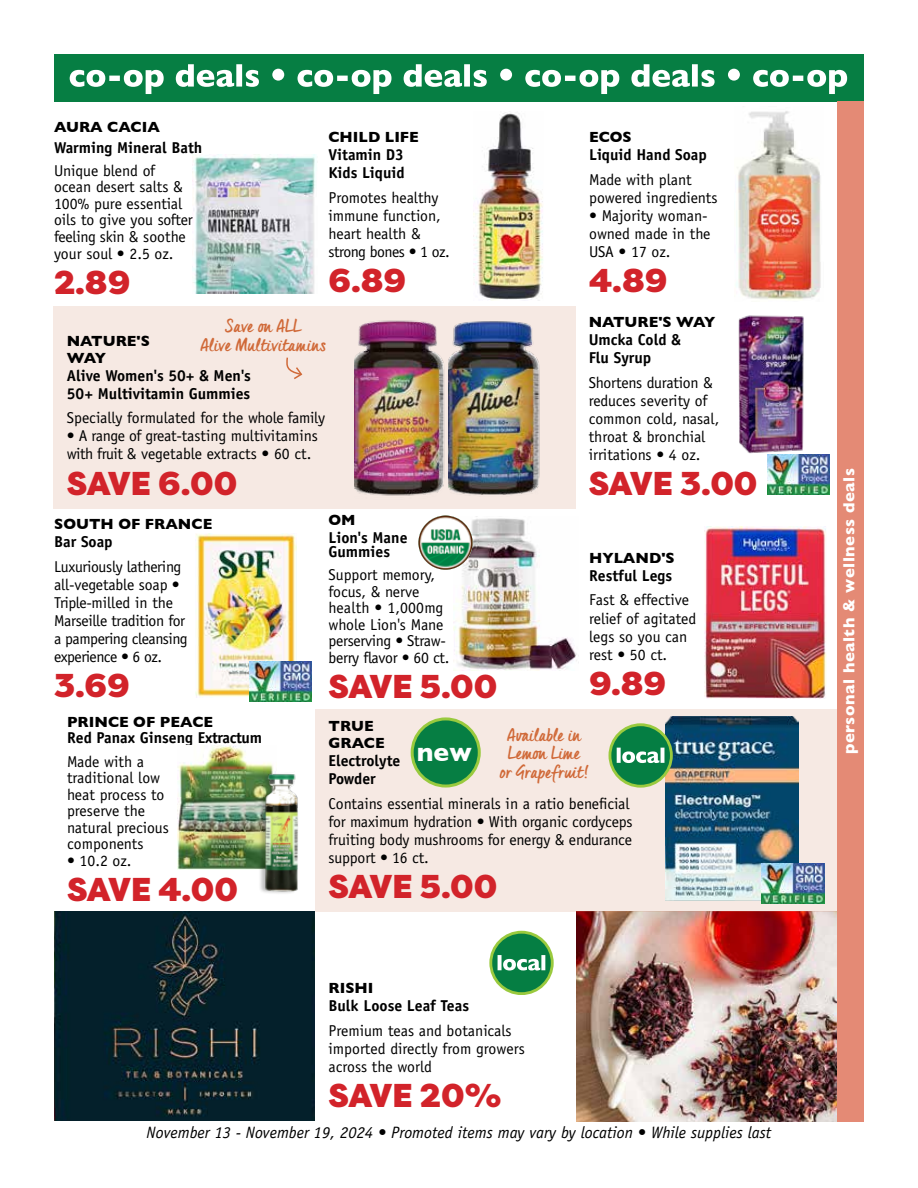
<style>
.page{position:relative;width:918px;height:1188px;background:#fff}
.page>*{position:absolute;margin:0;border:0;box-sizing:border-box;transform-origin:0 0}
.t1{font:900 33px "Filson Pro";color:#d2232a}
.t2{font:700 26.25px "Gill Sans";color:#fff}
.t3{font:700 18px/18.8px "Quintus";letter-spacing:.015em;color:#d06938;text-align:center}
.t4{font:italic 16.5px "Officina Sans Std";color:#000}
.t5{font:700 16.5px "Gill Sans";letter-spacing:.03em;color:#fff}
.t6{font:15.75px/18px "Officina Sans Std";color:#000}
.t7{font:700 15.75px/18px "Officina Sans Std";color:#000}
.t8{font:15.75px/18px "Officina Sans Std";letter-spacing:-.02em;color:#000}
.t9{font:700 15px/16.5px "Gill Sans";color:#000}
</style>
<div class="page">
<div style="left:54px;top:307px;width:522px;height:202px;background:#f6e9e3"></div>
<img style="left:54px;top:911px;width:261px;height:210px">
<img style="left:576px;top:912px;width:261px;height:209px">
<img style="left:738px;top:315px;width:69px;height:140px">
<img style="left:177px;top:746px;width:97px;height:123px">
<img style="left:454px;top:516px;width:125px;height:155px">
<img style="left:196px;top:534px;width:101px;height:163px">
<div style="left:315px;top:709px;width:522px;height:202px;background:#f6e9e3"></div>
<div style="left:54px;top:54px;width:810px;height:47px;background:#067e43"></div>
<svg style="left:70px;top:64px;width:777px;height:30px"></svg>
<img style="left:192px;top:154px;width:124px;height:139px">
<img style="left:474px;top:112px;width:69px;height:188px">
<img style="left:736px;top:111px;width:85px;height:189px">
<img style="left:249px;top:662px;width:63px;height:40px">
<img style="left:705px;top:527px;width:122px;height:171px">
<img style="left:767px;top:455px;width:63px;height:40px">
<img style="left:418px;top:516px;width:55px;height:54px;border-radius:26px">
<img style="left:453px;top:321px;width:87px;height:174px">
<img style="left:355px;top:320px;width:98px;height:176px">
<div style="left:259px;top:769px;width:42px;height:126px;background:#000;opacity:.25"></div>
<img style="left:263px;top:771px;width:38px;height:121px">
<div style="left:412px;top:719px;width:67px;height:67px;background:#067e43;border-radius:50%"></div>
<div style="left:411px;top:717px;width:70px;height:71px;border:3px solid #99ca3e;border-radius:50%"></div>
<img style="left:666px;top:716px;width:132px;height:184px">
<img style="left:762px;top:864px;width:63px;height:40px">
<svg style="left:609px;top:723px;width:64px;height:65px"></svg>
<svg style="left:286px;top:357px;width:17px;height:23px"></svg>
<div style="left:837px;top:101px;width:27px;height:1020px;background:#e48a75"></div>
<svg style="left:489px;top:931px;width:65px;height:64px"></svg>
<p class="t9" style="left:54px;top:118px;width:107px">AURA CACIA</p>
<p class="t7" style="left:54px;top:138px;width:150px">Warming Mineral Bath</p>
<p class="t6" style="left:54px;top:162px;width:140px;line-height:16.5px">Unique blend of ocean desert salts &amp;<br>100% pure essential oils to give you softer feeling skin &amp; soothe your soul • 2.5 oz.</p>
<h1 class="t1" style="left:54px;top:262px;width:78px">2.89</h1>
<p class="t9" style="left:328px;top:129px;width:92px">CHILD LIFE</p>
<p class="t7" style="left:328px;top:146px;width:78px">Vitamin D3<br>Kids Liquid</p>
<p class="t6" style="left:328px;top:189px;width:123px">Promotes healthy immune function, heart health &amp; strong bones • 1 oz.</p>
<h1 class="t1" style="left:328px;top:260px;width:79px">6.89</h1>
<p class="t3" style="left:201px;top:317px;width:127px">Save on ALL<br>Alive Multivitamins</p>
<p class="t9" style="left:67px;top:332px;width:85px">NATURE'S<br>WAY</p>
<p class="t7" style="left:67px;top:366px;width:186px">Alive Women's 50+ &amp; Men's<br>50+ Multivitamin Gummies</p>
<p class="t6" style="left:67px;top:409px;width:260px">Specially formulated for the whole family</p>
<p class="t6" style="left:67px;top:427px;width:253px">• A range of great-tasting multivitamins with fruit &amp; vegetable extracts • 60 ct.</p>
<h1 class="t1" style="left:67px;top:462px;width:172px">SAVE 6.00</h1>
<p class="t9" style="left:54px;top:516px;width:160px">SOUTH OF FRANCE</p>
<p class="t7" style="left:54px;top:533px;width:60px">Bar Soap</p>
<p class="t8" style="left:54px;top:558px;width:135px">Luxuriously lathering all-vegetable soap •<br>Triple-milled in the<br>Marseille tradition for a pampering cleansing experience • 6 oz.</p>
<h1 class="t1" style="left:54px;top:665px;width:77px">3.69</h1>
<p class="t9" style="left:328px;top:512px;width:29px">OM</p>
<p class="t7" style="left:328px;top:531px;width:81px;line-height:13.5px">Lion's Mane<br>Gummies</p>
<p class="t6" style="left:328px;top:566px;width:122px;line-height:16.5px">Support memory, focus, &amp; nerve health • 1,000mg whole Lion's Mane perserving • Straw&shy;berry flavor • 60 ct.</p>
<h1 class="t1" style="left:328px;top:666px;width:171px">SAVE 5.00</h1>
<p class="t9" style="left:589px;top:129px;width:44px">ECOS</p>
<p class="t7" style="left:589px;top:146px;width:119px">Liquid Hand Soap</p>
<p class="t6" style="left:589px;top:171px;width:130px">Made with plant powered ingredients</p>
<p class="t6" style="left:589px;top:207px;width:123px">• Majority woman&shy;owned made in the<br>USA • 17 oz.</p>
<h1 class="t1" style="left:589px;top:260px;width:80px">4.89</h1>
<p class="t9" style="left:589px;top:313px;width:128px">NATURE'S WAY</p>
<p class="t7" style="left:589px;top:330px;width:94px">Umcka Cold &amp;<br>Flu Syrup</p>
<p class="t6" style="left:589px;top:373px;width:132px">Shortens duration &amp; reduces severity of common cold, nasal, throat &amp; bronchial irritations • 4 oz.</p>
<h1 class="t1" style="left:589px;top:463px;width:170px">SAVE 3.00</h1>
<p class="t9" style="left:589px;top:549px;width:87px">HYLAND'S</p>
<p class="t7" style="left:589px;top:566px;width:85px">Restful Legs</p>
<p class="t6" style="left:589px;top:591px;width:109px">Fast &amp; effective relief of agitated legs so you can rest • 50 ct.</p>
<h1 class="t1" style="left:589px;top:663px;width:79px">9.89</h1>
<p class="t9" style="left:67px;top:713px;width:148px">PRINCE OF PEACE</p>
<p class="t7" style="left:67px;top:729px;width:196px">Red Panax Ginseng Extractum</p>
<p class="t6" style="left:67px;top:753px;width:103px;line-height:16.5px">Made with a traditional low heat process to preserve the natural precious components</p>
<p class="t6" style="left:67px;top:851px;width:66px">• 10.2 oz.</p>
<h1 class="t1" style="left:67px;top:869px;width:172px">SAVE 4.00</h1>
<p class="t9" style="left:328px;top:718px;width:58px">TRUE<br>GRACE</p>
<p class="t7" style="left:328px;top:751px;width:74px">Electrolyte<br>Powder</p>
<p class="t6" style="left:328px;top:794px;width:306px">Contains essential minerals in a ratio beneficial for maximum hydration • With organic cordyceps fruiting body mushrooms for energy &amp; endurance support • 16 ct.</p>
<h1 class="t1" style="left:328px;top:866px;width:171px">SAVE 5.00</h1>
<p class="t3" style="left:500px;top:725px;width:90px">Available in<br>Lemon Lime or Grapefruit!</p>
<h2 class="t2" style="left:417px;top:732px;width:57px">new</h2>
<p class="t9" style="left:328px;top:979px;width:46px">RISHI</p>
<p class="t7" style="left:328px;top:996px;width:142px">Bulk Loose Leaf Teas</p>
<p class="t6" style="left:328px;top:1021px;width:198px">Premium teas and botanicals imported directly from growers across the world</p>
<h1 class="t1" style="left:328px;top:1075px;width:174px">SAVE 20%</h1>
<p class="t4" style="left:147px;top:1123px;width:626px">November 13 - November 19, 2024 • Promoted items may vary by location • While supplies last</p>
<p class="t5" style="left:836px;top:754px;width:287px;rotate:-90deg">personal health &amp; wellness deals</p>
</div>
